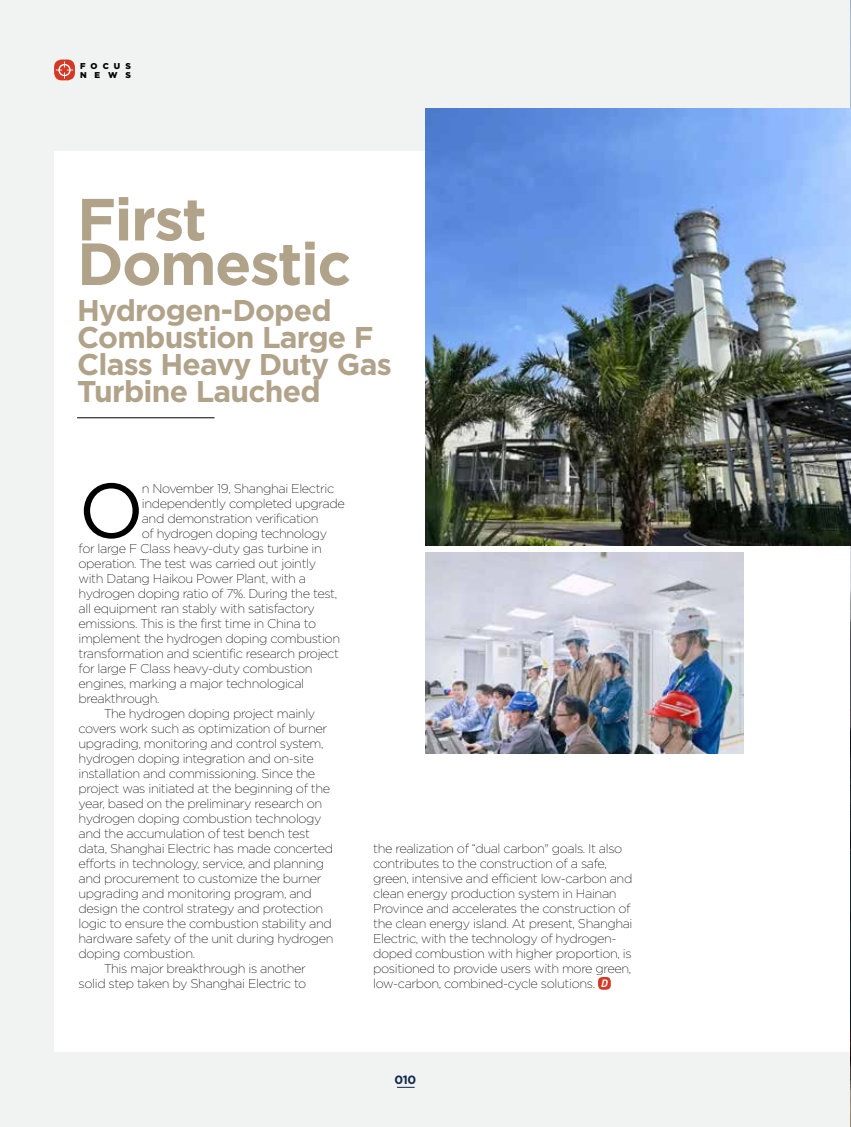
<style>
.page{position:relative;width:851px;height:1127px;background:#fff}
.page>*{position:absolute;margin:0;border:0;box-sizing:border-box;transform-origin:0 0}
.t1{font:77.1px "Gotham";color:#000}
.t2{font:700 59.4px/44.5px "Gotham";letter-spacing:-.025em;color:#b1a28a}
.t3{font:700 30px/27px "Gotham";letter-spacing:-.025em;color:#b1a28a}
.t4{font:200 12.75px/15px "Gotham";letter-spacing:-.03em;color:#000}
.t5{font:700 12px "Gotham";color:#12284c}
.t6{font:900 8.4px/9px "Gotham";letter-spacing:.6em;color:#000}
.s1{font-family:"DIN";font-weight:700;font-style:italic;font-size:10.5px;color:#fff}
</style>
<div class="page">
<div style="left:0;top:0;width:850px;height:1127px;background:#f1f2f2"></div>
<div style="left:54px;top:151px;width:795px;height:901px;background:#fff"></div>
<img style="left:849px;top:108px;width:1px;height:944px">
<div style="left:54px;top:60px;width:21px;height:20px;background:#d43926;border-radius:8px"></div>
<svg style="left:56px;top:61px;width:17px;height:18px"></svg>
<hr style="left:77px;top:417px;width:137px;height:1px;background:#000">
<img style="left:425px;top:552px;width:318px;height:202px">
<img style="left:425px;top:108px;width:424px;height:438px">
<div style="left:598px;top:977px;width:12px;height:13px;background:#d43926;border-radius:4px"></div>
<svg style="left:397px;top:1087px;width:17px;height:1px"></svg>
<p class="t6" style="left:80px;top:62px;width:52px">FOCUS<br>NEWS</p>
<h2 class="t2" style="left:77px;top:197px;width:276px">First<br>Domestic</h2>
<h3 class="t3" style="left:77px;top:296px;width:316px">Hydrogen-Doped<br>Combustion Large F<br>Class Heavy Duty Gas<br>Turbine Lauched</h3>
<h1 class="t1" style="left:79px;top:468px;width:67px">O</h1>
<p class="t4" style="left:142px;top:480px;width:194px">n November 19, Shanghai Electric</p>
<p class="t4" style="left:142px;top:495px;width:204px">independently completed upgrade</p>
<p class="t4" style="left:142px;top:510px;width:178px">and demonstration verification</p>
<p class="t4" style="left:142px;top:525px;width:187px">of hydrogen doping technology</p>
<p class="t4" style="left:79px;top:540px;width:245px">for large F Class heavy-duty gas turbine in</p>
<p class="t4" style="left:79px;top:555px;width:239px">operation. The test was carried out jointly</p>
<p class="t4" style="left:79px;top:570px;width:229px">with Datang Haikou Power Plant, with a</p>
<p class="t4" style="left:79px;top:585px;width:260px">hydrogen doping ratio of 7%. During the test,</p>
<p class="t4" style="left:79px;top:600px;width:238px">all equipment ran stably with satisfactory</p>
<p class="t4" style="left:79px;top:615px;width:239px">emissions. This is the first time in China to</p>
<p class="t4" style="left:79px;top:630px;width:263px">implement the hydrogen doping combustion</p>
<p class="t4" style="left:79px;top:645px;width:262px">transformation and scientific research project</p>
<p class="t4" style="left:79px;top:660px;width:235px">for large F Class heavy-duty combustion</p>
<p class="t4" style="left:79px;top:675px;width:227px">engines, marking a major technological</p>
<p class="t4" style="left:79px;top:690px;width:83px">breakthrough.</p>
<p class="t4" style="left:104px;top:705px;width:213px">The hydrogen doping project mainly</p>
<p class="t4" style="left:79px;top:720px;width:250px">covers work such as optimization of burner</p>
<p class="t4" style="left:79px;top:735px;width:246px">upgrading, monitoring and control system,</p>
<p class="t4" style="left:79px;top:750px;width:237px">hydrogen doping integration and on-site</p>
<p class="t4" style="left:79px;top:765px;width:238px">installation and commissioning. Since the</p>
<p class="t4" style="left:79px;top:780px;width:253px">project was initiated at the beginning of the</p>
<p class="t4" style="left:79px;top:795px;width:245px">year, based on the preliminary research on</p>
<p class="t4" style="left:79px;top:810px;width:244px">hydrogen doping combustion technology</p>
<p class="t4" style="left:79px;top:825px;width:233px">and the accumulation of test bench test</p>
<p class="t4" style="left:79px;top:840px;width:256px">data, Shanghai Electric has made concerted</p>
<p class="t4" style="left:79px;top:855px;width:247px">efforts in technology, service, and planning</p>
<p class="t4" style="left:79px;top:870px;width:244px">and procurement to customize the burner</p>
<p class="t4" style="left:79px;top:885px;width:235px">upgrading and monitoring program, and</p>
<p class="t4" style="left:79px;top:900px;width:246px">design the control strategy and protection</p>
<p class="t4" style="left:79px;top:915px;width:255px">logic to ensure the combustion stability and</p>
<p class="t4" style="left:79px;top:930px;width:256px">hardware safety of the unit during hydrogen</p>
<p class="t4" style="left:79px;top:945px;width:118px">doping combustion.</p>
<p class="t4" style="left:104px;top:960px;width:203px">This major breakthrough is another</p>
<p class="t4" style="left:79px;top:975px;width:229px">solid step taken by Shanghai Electric to</p>
<p class="t4" style="left:373px;top:840px;width:261px">the realization of “dual carbon" goals. It also contributes to the construction of a safe, green, intensive and efficient low-carbon and clean energy production system in Hainan Province and accelerates the construction of the clean energy island. At present, Shanghai Electric, with the technology of hydrogen&shy;doped combustion with higher proportion, is positioned to provide users with more green, low-carbon, combined-cycle solutions. <span class="s1">D</span></p>
<p class="t5" style="left:394px;top:1071px;width:23px">010</p>
</div>
